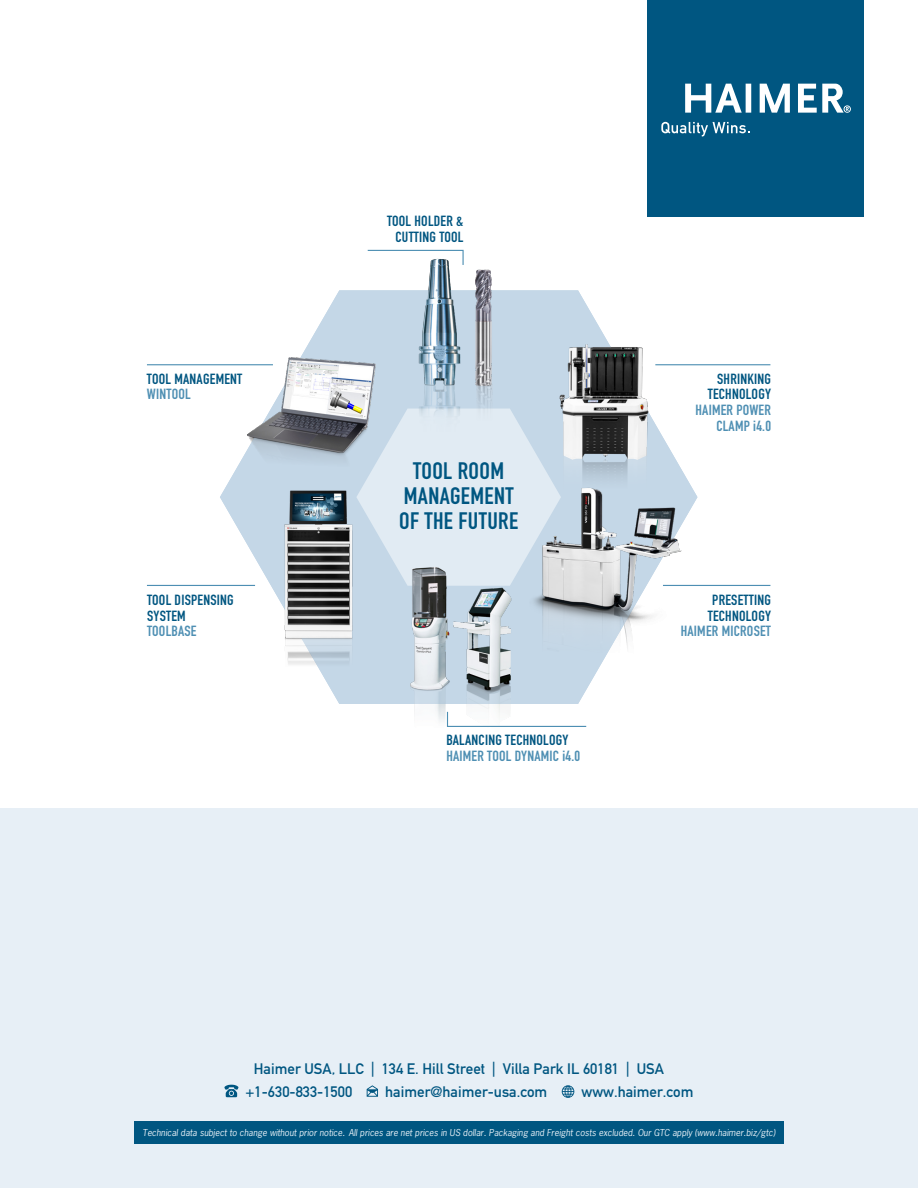
<style>
.page{position:relative;width:918px;height:1188px;background:#fff}
.page>*{position:absolute;margin:0;border:0;box-sizing:border-box;transform-origin:0 0}
.t1{font:23.55px/25px "DIN Engschrift Std";letter-spacing:.015em;color:#005681;text-align:center;scale:1.05 1}
.t2{font:15px/22.4px "DIN Mittelschrift";color:#005681}
.t3{font:14.55px/15.8px "DIN Engschrift Std";letter-spacing:.015em;color:#005681;text-align:center;scale:1.05 1}
.t4{font:14.55px/15.8px "DIN Engschrift Std";letter-spacing:.015em;color:#4e8fb3;text-align:right;scale:1.05 1}
.t5{font:italic 9px "News Gothic";color:#e7eff6}
</style>
<div class="page">
<div style="left:0;top:809px;width:918px;height:379px;background:#e7eff6"></div>
<img style="left:428px;top:266px;width:23px;height:24px">
<img style="left:475px;top:269px;width:17px;height:21px">
<img style="left:414px;top:704px;width:89px;height:17px">
<svg style="left:220px;top:290px;width:477px;height:414px"></svg>
<svg style="left:356px;top:409px;width:205px;height:177px"></svg>
<hr style="left:663px;top:585px;width:107px;height:1px;background:#4e8fb3">
<hr style="left:147px;top:585px;width:108px;height:1px;background:#4e8fb3">
<svg style="left:367px;top:249px;width:97px;height:17px"></svg>
<hr style="left:655px;top:364px;width:115px;height:1px;background:#4e8fb3">
<svg style="left:446px;top:711px;width:141px;height:16px"></svg>
<hr style="left:147px;top:364px;width:126px;height:1px;background:#4e8fb3">
<svg style="left:224px;top:1085px;width:14px;height:12px"></svg>
<svg style="left:367px;top:1085px;width:11px;height:12px"></svg>
<svg style="left:562px;top:1085px;width:12px;height:13px"></svg>
<div style="left:134px;top:1122px;width:650px;height:22px;background:#005681"></div>
<div style="left:648px;top:0;width:216px;height:216px;background:#005681"></div>
<svg style="left:685px;top:84px;width:166px;height:29px"></svg>
<svg style="left:661px;top:122px;width:88px;height:14px"></svg>
<h3 class="t3" style="left:147px;top:371px;width:92px">TOOL MANAGEMENT</h3>
<h3 class="t4" style="left:147px;top:387px;width:43px">WINTOOL</h3>
<h3 class="t3" style="left:147px;top:592px;width:84px;text-align:left">TOOL DISPENSING<br>SYSTEM</h3>
<h3 class="t4" style="left:147px;top:624px;width:49px">TOOLBASE</h3>
<h3 class="t3" style="left:387px;top:213px;width:74px">TOOL HOLDER &amp;<br>CUTTING TOOL</h3>
<h1 class="t1" style="left:399px;top:460px;width:115px">TOOL ROOM<br>MANAGEMENT<br>OF THE FUTURE</h1>
<h3 class="t3" style="left:446px;top:732px;width:118px">BALANCING TECHNOLOGY</h3>
<h3 class="t4" style="left:446px;top:748px;width:129px">HAIMER TOOL DYNAMIC i4.0</h3>
<h3 class="t3" style="left:708px;top:371px;width:62px;text-align:right">SHRINKING<br>TECHNOLOGY</h3>
<h3 class="t4" style="left:696px;top:402px;width:73px">HAIMER POWER<br>CLAMP i4.0</h3>
<h3 class="t3" style="left:708px;top:592px;width:62px">PRESETTING<br>TECHNOLOGY</h3>
<h3 class="t4" style="left:681px;top:624px;width:87px">HAIMER MICROSET</h3>
<h2 class="t2" style="left:246px;top:1058px;width:420px;text-indent:8px">Haimer USA, LLC | 134 E. Hill Street | Villa Park IL 60181 | USA +1-630-833-1500</h2>
<h2 class="t2" style="left:385px;top:1080px;width:164px">haimer@haimer-usa.com</h2>
<h2 class="t2" style="left:582px;top:1080px;width:114px">www.haimer.com</h2>
<p class="t5" style="left:143px;top:1127px;width:634px">Technical data subject to change without prior notice. All prices are net prices in US dollar. Packaging and Freight costs excluded. Our GTC apply (www.haimer.biz/gtc)</p>
</div>
